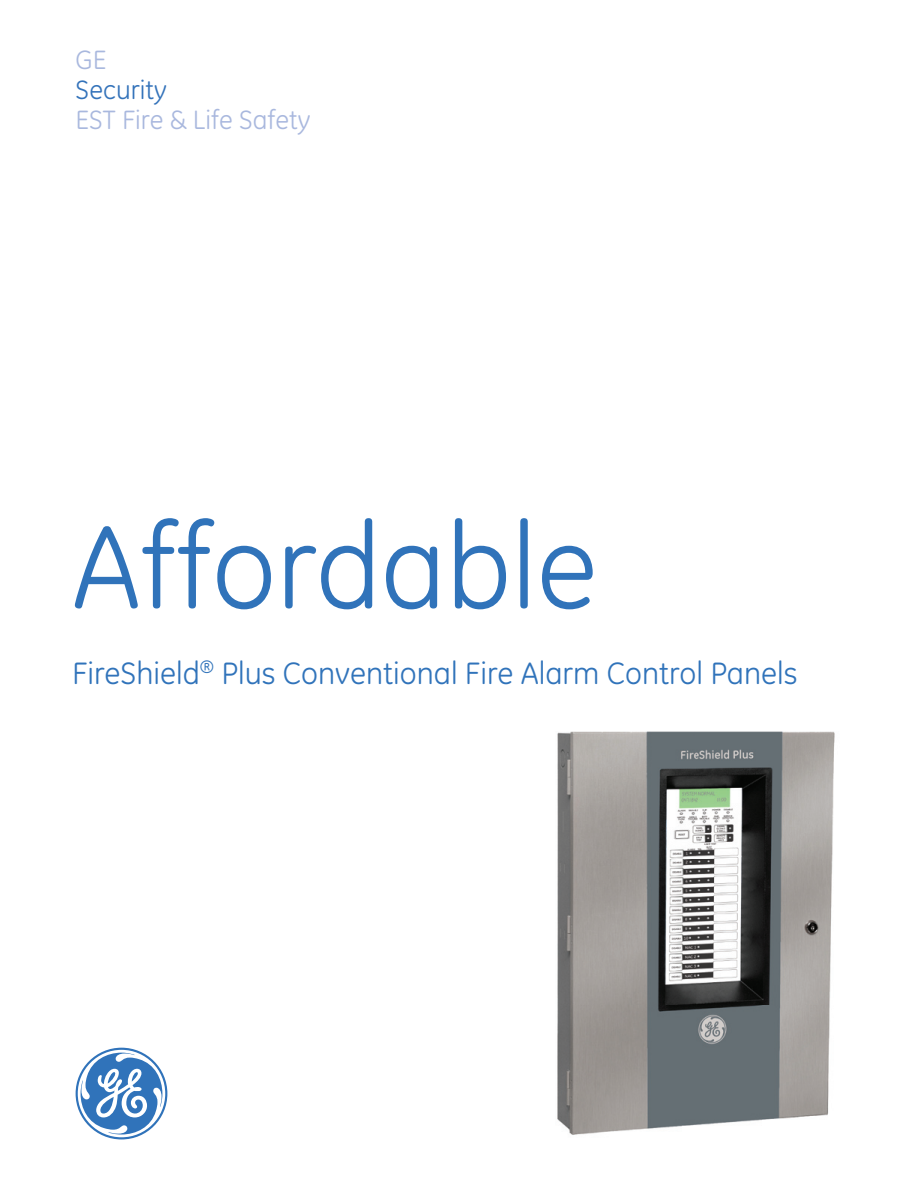
<style>
.page{position:relative;width:918px;height:1188px;background:#fff}
.page>*{position:absolute;margin:0;border:0;box-sizing:border-box;transform-origin:0 0}
.t1{font:120px "GE Inspira";color:#3073ba}
.t2{font:31.5px "GE Inspira";color:#3073ba}
.t3{font:27px "GE Inspira";color:#a9b8de}
.t4{font:27px "GE Inspira";color:#3473ba}
</style>
<div class="page">
<svg style="left:76px;top:1048px;width:91px;height:91px"></svg>
<img style="left:557px;top:731px;width:278px;height:404px">
<p class="t3" style="left:76px;top:45px;width:32px">GE</p>
<p class="t4" style="left:76px;top:75px;width:93px">Security</p>
<p class="t3" style="left:76px;top:105px;width:237px">EST Fire &amp; Life Safety</p>
<h1 class="t1" style="left:72px;top:500px;width:527px">Affordable</h1>
<p class="t2" style="left:72px;top:655px;width:727px">FireShield<sup>®</sup> Plus Conventional Fire Alarm Control Panels</p>
</div>
